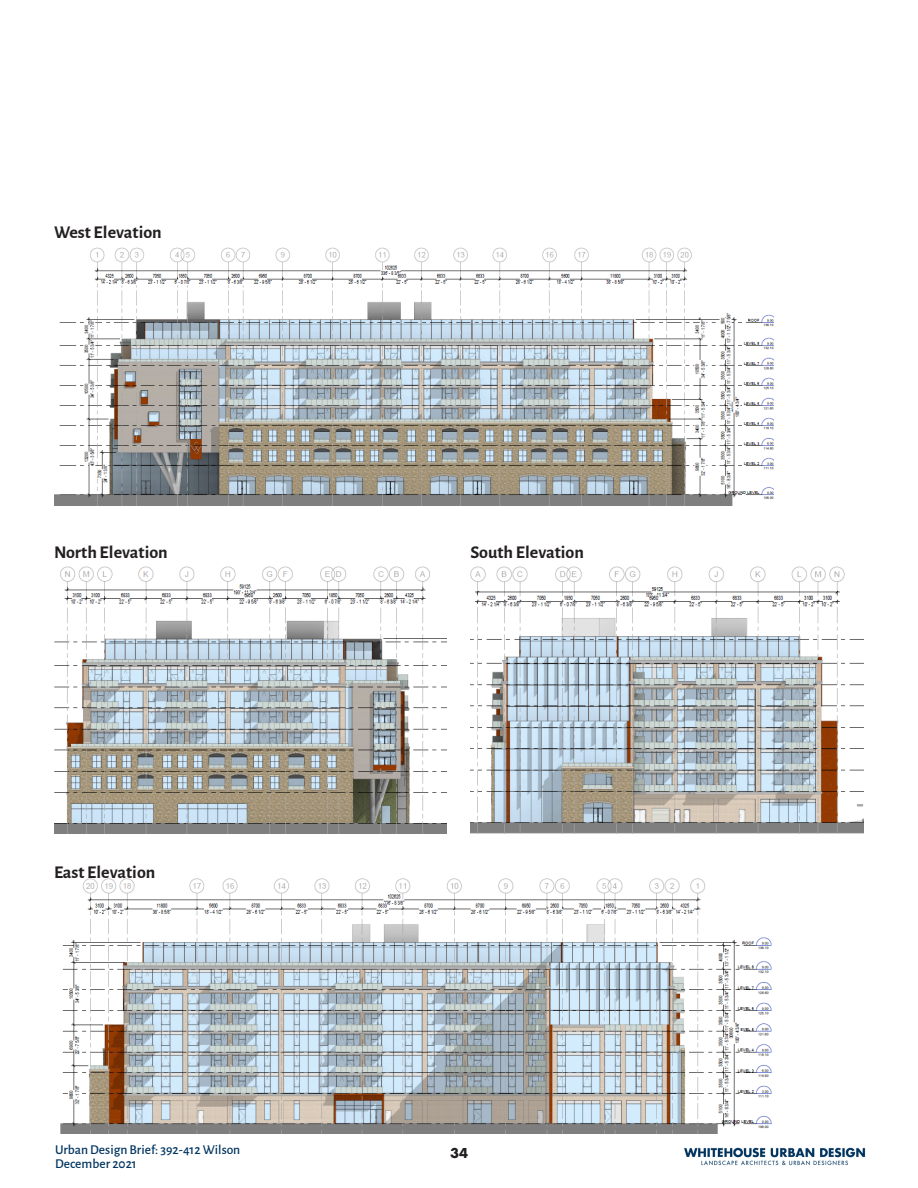
<style>
.page{position:relative;width:918px;height:1188px;background:#fff}
.page>*{position:absolute;margin:0;border:0;box-sizing:border-box;transform-origin:0 0}
.Paragraph_Style_1{font:700 18px "Alegreya Sans";color:#231f20}
.t1{font:700 15px "Futura PT";color:#231f20}
.t2{font:500 13.5px "Alegreya Sans";color:#003560}
</style>
<div class="page">
<img style="left:684px;top:1147px;width:182px;height:19px">
<img style="left:54px;top:247px;width:719px;height:259px">
<img style="left:60px;top:878px;width:712px;height:256px">
<img style="left:54px;top:567px;width:393px;height:267px">
<img style="left:471px;top:567px;width:393px;height:267px">
<p class="Paragraph_Style_1" style="left:54px;top:219px;width:109px">West Elevation</p>
<p class="Paragraph_Style_1" style="left:54px;top:539px;width:115px">North Elevation</p>
<p class="Paragraph_Style_1" style="left:54px;top:859px;width:103px">East Elevation</p>
<p class="Paragraph_Style_1" style="left:471px;top:539px;width:115px">South Elevation</p>
<p class="t2" style="left:55px;top:1140px;width:187px">Urban Design Brief: 392-412 Wilson</p>
<p class="t1" style="left:450px;top:1143px;width:19px">34</p>
<p class="t2" style="left:55px;top:1155px;width:83px">December 2021</p>
</div>
